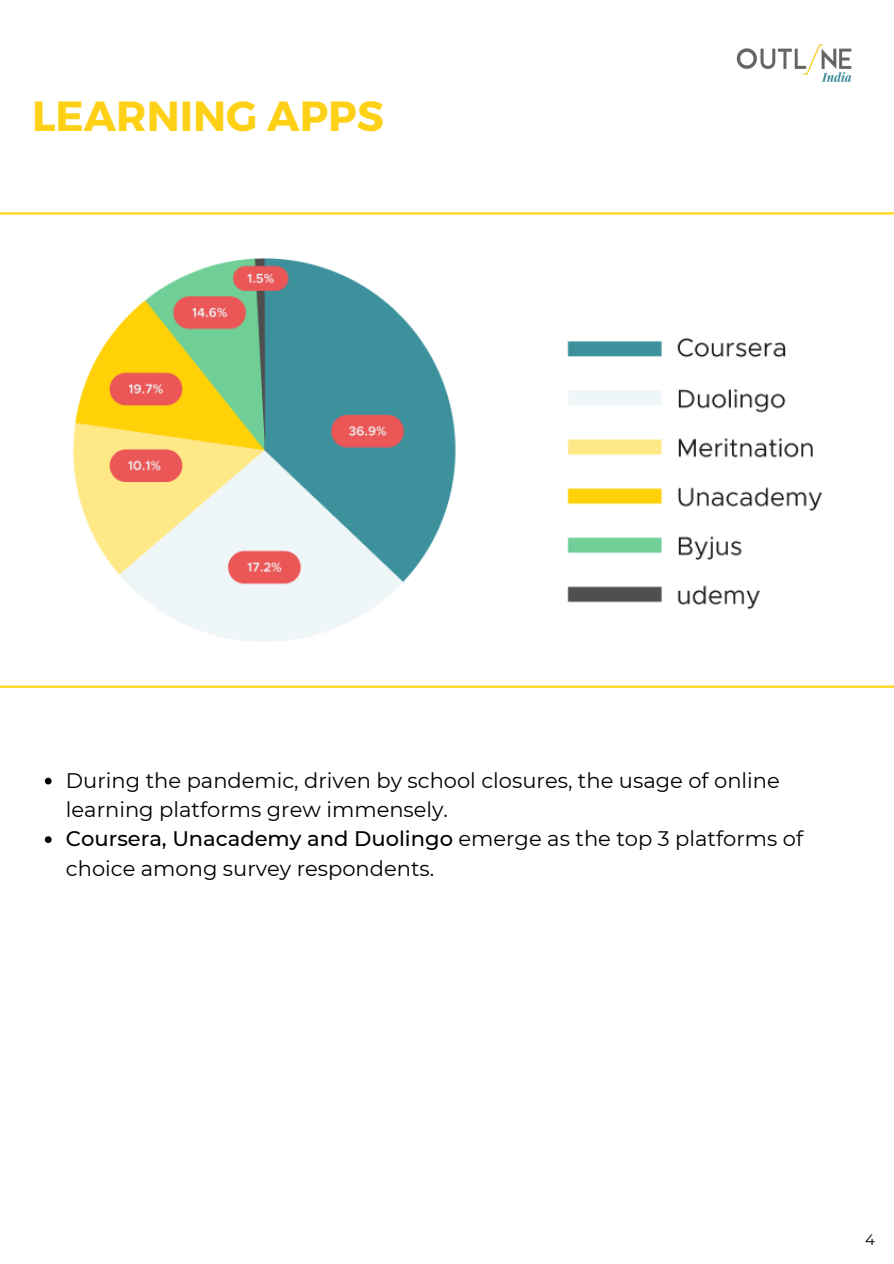
<style>
.page{position:relative;width:894px;height:1264px;background:#fff}
.page>*{position:absolute;margin:0;border:0;box-sizing:border-box;transform-origin:0 0}
.t1{font:700 42px "Montserrat";color:#fed117}
.t2{font:21px/29.2px "Montserrat";color:#000}
.t3{font:15px "Montserrat";color:#000}
.s1{font-weight:500}
</style>
<div class="page">
<img style="left:736px;top:44px;width:115px;height:38px">
<img style="left:0;top:213px;width:893px;height:474px">
<svg style="left:45px;top:777px;width:7px;height:7px"></svg>
<svg style="left:45px;top:836px;width:7px;height:7px"></svg>
<p class="t1" style="left:32px;top:89px;width:353px">LEARNING APPS</p>
<p class="t2" style="left:66px;top:765px;width:715px">During the pandemic, driven by school closures, the usage of online learning platforms grew immensely.</p>
<p class="t2" style="left:66px;top:824px;width:738px"><span class="s1">Coursera, Unacademy and Duolingo</span> emerge as the top 3 platforms of choice among survey respondents.</p>
<p class="t3" style="left:864px;top:1230px;width:11px">4</p>
</div>
